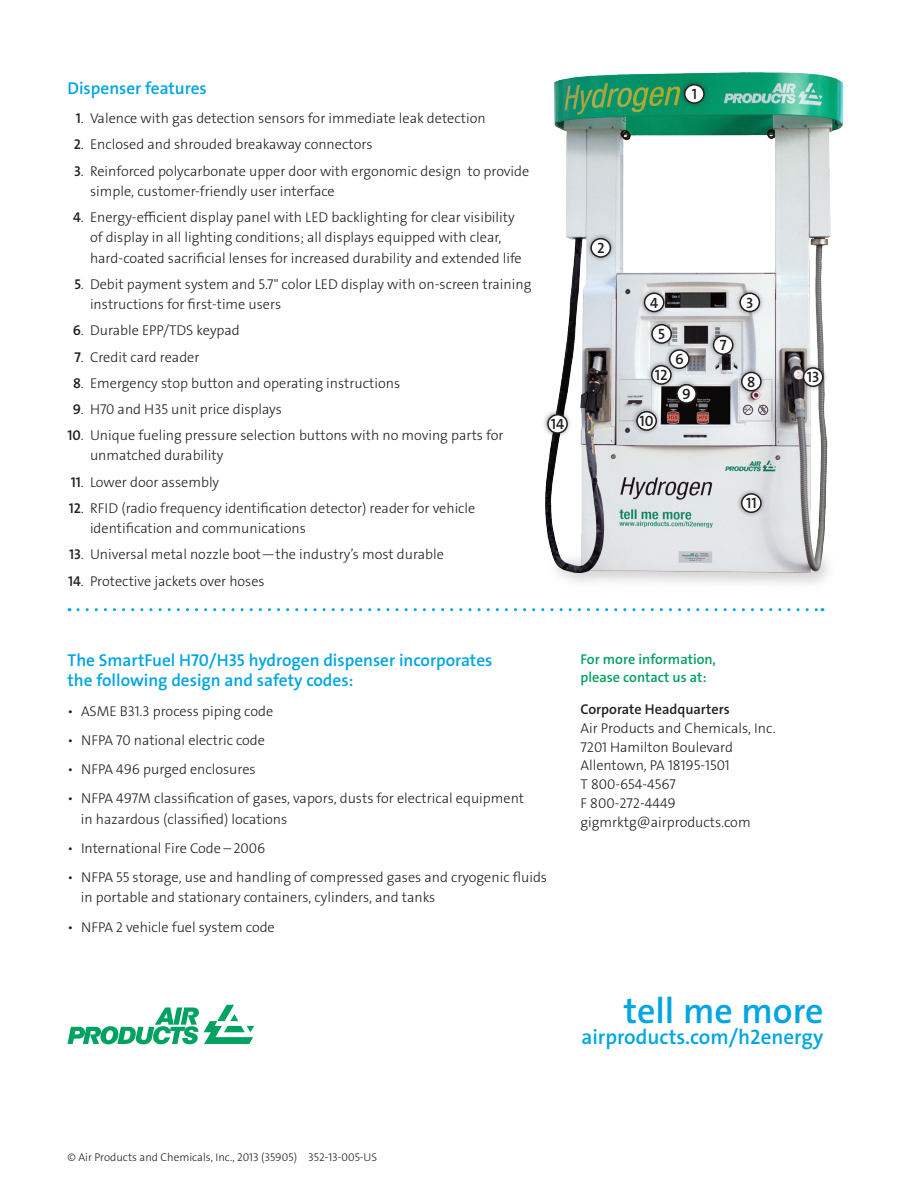
<style>
.page{position:relative;width:918px;height:1188px;background:#fff}
.page>*{position:absolute;margin:0;border:0;box-sizing:border-box;transform-origin:0 0}
.t1{font:600 36px "The Sans LF";color:#00a5e3}
.t2{font:600 21px "The Sans LF";color:#00a5e3}
.t3{font:600 17.25px/20.2px "The Sans LF";color:#00a5e3}
.t4{font:600 15px "The Sans LF";color:#231f20}
.t5{font:300 14.25px/20.2px "The Sans LF";color:#231f20}
.t6{font:600 14.25px/18px "The Sans LF";color:#00a261}
.t7{font:600 14.25px "The Sans LF";color:#231f20}
.t8{font:300 11.25px "The Sans LF";color:#231f20}
.s1{font-weight:600}
</style>
<div class="page">
<img style="left:533px;top:72px;width:311px;height:540px">
<svg style="left:68px;top:1005px;width:186px;height:39px"></svg>
<svg style="left:78px;top:608px;width:745px;height:3px"></svg>
<div style="left:542px;top:409px;width:31px;height:30px;background:#231f20;opacity:.5"></div>
<div style="left:548px;top:415px;width:19px;height:18px;background:#fff;border-radius:50%"></div>
<div style="left:547px;top:414px;width:21px;height:20px;border:2px solid #231f20;border-radius:50%"></div>
<div style="left:631px;top:406px;width:31px;height:30px;background:#231f20;opacity:.5"></div>
<div style="left:637px;top:412px;width:19px;height:18px;background:#fff;border-radius:50%"></div>
<div style="left:636px;top:411px;width:21px;height:20px;border:2px solid #231f20;border-radius:50%"></div>
<div style="left:671px;top:379px;width:31px;height:30px;background:#231f20;opacity:.5"></div>
<div style="left:677px;top:385px;width:19px;height:18px;background:#fff;border-radius:50%"></div>
<div style="left:676px;top:384px;width:21px;height:20px;border:2px solid #231f20;border-radius:50%"></div>
<div style="left:736px;top:367px;width:31px;height:29px;background:#231f20;opacity:.5"></div>
<div style="left:742px;top:372px;width:19px;height:19px;background:#fff;border-radius:50%"></div>
<div style="left:741px;top:372px;width:21px;height:20px;border:2px solid #231f20;border-radius:50%"></div>
<div style="left:708px;top:330px;width:31px;height:30px;background:#231f20;opacity:.5"></div>
<div style="left:714px;top:336px;width:19px;height:18px;background:#fff;border-radius:50%"></div>
<div style="left:713px;top:335px;width:21px;height:20px;border:2px solid #231f20;border-radius:50%"></div>
<div style="left:664px;top:344px;width:31px;height:30px;background:#231f20;opacity:.5"></div>
<div style="left:670px;top:350px;width:19px;height:18px;background:#fff;border-radius:50%"></div>
<div style="left:669px;top:349px;width:21px;height:20px;border:2px solid #231f20;border-radius:50%"></div>
<div style="left:646px;top:319px;width:31px;height:30px;background:#231f20;opacity:.5"></div>
<div style="left:652px;top:325px;width:19px;height:18px;background:#fff;border-radius:50%"></div>
<div style="left:651px;top:324px;width:21px;height:20px;border:2px solid #231f20;border-radius:50%"></div>
<div style="left:639px;top:287px;width:31px;height:30px;background:#231f20;opacity:.5"></div>
<div style="left:645px;top:293px;width:19px;height:19px;background:#fff;border-radius:50%"></div>
<div style="left:644px;top:293px;width:21px;height:19px;border:2px solid #231f20;border-radius:50%"></div>
<div style="left:734px;top:287px;width:31px;height:30px;background:#231f20;opacity:.5"></div>
<div style="left:740px;top:293px;width:19px;height:19px;background:#fff;border-radius:50%"></div>
<div style="left:739px;top:293px;width:21px;height:19px;border:2px solid #231f20;border-radius:50%"></div>
<div style="left:585px;top:233px;width:31px;height:30px;background:#231f20;opacity:.5"></div>
<div style="left:591px;top:239px;width:19px;height:18px;background:#fff;border-radius:50%"></div>
<div style="left:590px;top:238px;width:21px;height:20px;border:2px solid #231f20;border-radius:50%"></div>
<div style="left:679px;top:79px;width:31px;height:30px;background:#231f20;opacity:.5"></div>
<div style="left:685px;top:85px;width:19px;height:18px;background:#fff;border-radius:50%"></div>
<div style="left:684px;top:84px;width:21px;height:20px;border:2px solid #231f20;border-radius:50%"></div>
<div style="left:736px;top:488px;width:31px;height:30px;background:#231f20;opacity:.5"></div>
<div style="left:742px;top:494px;width:19px;height:18px;background:#fff;border-radius:50%"></div>
<div style="left:741px;top:493px;width:21px;height:20px;border:2px solid #231f20;border-radius:50%"></div>
<div style="left:646px;top:360px;width:31px;height:30px;background:#231f20;opacity:.5"></div>
<div style="left:652px;top:366px;width:19px;height:18px;background:#fff;border-radius:50%"></div>
<div style="left:651px;top:365px;width:21px;height:20px;border:2px solid #231f20;border-radius:50%"></div>
<div style="left:798px;top:362px;width:31px;height:30px;background:#231f20;opacity:.5"></div>
<div style="left:804px;top:368px;width:19px;height:18px;background:#fff;border-radius:50%"></div>
<div style="left:803px;top:367px;width:20px;height:20px;border:2px solid #231f20;border-radius:50%"></div>
<p class="t3" style="left:68px;top:78px;width:141px">Dispenser features</p>
<p class="t5" style="left:76px;top:108px;width:411px"><span class="s1">1</span>. Valence with gas detection sensors for immediate leak detection</p>
<p class="t5" style="left:74px;top:134px;width:300px"><span class="s1">2</span>. Enclosed and shrouded breakaway connectors</p>
<p class="t5" style="left:90px;top:161px;width:441px;text-indent:-16px"><span class="s1">3</span>. Reinforced polycarbonate upper door with ergonomic design to provide simple, customer-friendly user interface</p>
<p class="t5" style="left:90px;top:207px;width:433px;text-indent:-17px"><span class="s1">4</span>. Energy-efficient display panel with LED backlighting for clear visibility of display in all lighting conditions; all displays equipped with clear, hard-coated sacrificial lenses for increased durability and extended life</p>
<p class="t5" style="left:90px;top:274px;width:443px;text-indent:-16px"><span class="s1">5</span>. Debit payment system and 5.7" color LED display with on-screen training instructions for first-time users</p>
<p class="t5" style="left:73px;top:320px;width:169px"><span class="s1">6</span>. Durable EPP/TDS keypad</p>
<p class="t5" style="left:74px;top:347px;width:126px"><span class="s1">7</span>. Credit card reader</p>
<p class="t5" style="left:73px;top:373px;width:329px"><span class="s1">8</span>. Emergency stop button and operating instructions</p>
<p class="t5" style="left:73px;top:399px;width:211px"><span class="s1">9</span>. H70 and H35 unit price displays</p>
<p class="t5" style="left:90px;top:425px;width:415px;text-indent:-22px"><span class="s1">10</span>. Unique fueling pressure selection buttons with no moving parts for unmatched durability</p>
<p class="t5" style="left:71px;top:472px;width:150px"><span class="s1">11</span>. Lower door assembly</p>
<p class="t5" style="left:90px;top:498px;width:387px;text-indent:-21px"><span class="s1">12</span>. RFID (radio frequency identification detector) reader for vehicle identification and communications</p>
<p class="t5" style="left:69px;top:545px;width:376px"><span class="s1">13</span>. Universal metal nozzle boot—the industry’s most durable</p>
<p class="t5" style="left:68px;top:571px;width:198px"><span class="s1">14</span>. Protective jackets over hoses</p>
<p class="t4" style="left:692px;top:85px;width:7px">1</p>
<p class="t4" style="left:597px;top:238px;width:9px">2</p>
<p class="t4" style="left:650px;top:293px;width:10px">4</p>
<p class="t4" style="left:746px;top:293px;width:9px">3</p>
<p class="t4" style="left:658px;top:325px;width:8px">5</p>
<p class="t4" style="left:675px;top:350px;width:10px">6</p>
<p class="t4" style="left:720px;top:336px;width:8px">7</p>
<p class="t4" style="left:655px;top:366px;width:14px">12</p>
<p class="t4" style="left:807px;top:368px;width:14px">13</p>
<p class="t4" style="left:747px;top:372px;width:10px">8</p>
<p class="t4" style="left:682px;top:385px;width:10px">9</p>
<p class="t4" style="left:551px;top:415px;width:15px">14</p>
<p class="t4" style="left:640px;top:412px;width:16px">10</p>
<p class="t4" style="left:746px;top:494px;width:12px">11</p>
<p class="t3" style="left:68px;top:650px;width:426px">The SmartFuel H70/H35 hydrogen dispenser incorporates the following design and safety codes:</p>
<p class="t5" style="left:68px;top:701px;width:207px">• ASME B31.3 process piping code</p>
<p class="t5" style="left:68px;top:730px;width:199px">• NFPA 70 national electric code</p>
<p class="t5" style="left:68px;top:759px;width:190px">• NFPA 496 purged enclosures</p>
<p class="t5" style="left:81px;top:789px;width:445px;text-indent:-13px">• NFPA 497M classification of gases, vapors, dusts for electrical equipment in hazardous (classified) locations</p>
<p class="t5" style="left:68px;top:838px;width:199px">• International Fire Code – 2006</p>
<p class="t5" style="left:81px;top:867px;width:468px;text-indent:-13px">• NFPA 55 storage, use and handling of compressed gases and cryogenic fluids in portable and stationary containers, cylinders, and tanks</p>
<p class="t5" style="left:68px;top:917px;width:209px">• NFPA 2 vehicle fuel system code</p>
<p class="t6" style="left:580px;top:650px;width:137px">For more information, please contact us at:</p>
<p class="t7" style="left:580px;top:700px;width:151px">Corporate Headquarters</p>
<p class="t5" style="left:580px;top:719px;width:197px;line-height:18.8px">Air Products and Chemicals, Inc.<br>7201 Hamilton Boulevard<br>Allentown, PA 18195-1501<br>T 800-654-4567<br>F 800-272-4449 gigmrktg@airproducts.com</p>
<h1 class="t1" style="left:624px;top:988px;width:201px">tell me more</h1>
<h2 class="t2" style="left:581px;top:1023px;width:244px">airproducts.com/h2energy</h2>
<p class="t8" style="left:68px;top:1150px;width:311px">© Air Products and Chemicals, Inc., 2013 (35905) 352-13-005-US</p>
</div>
